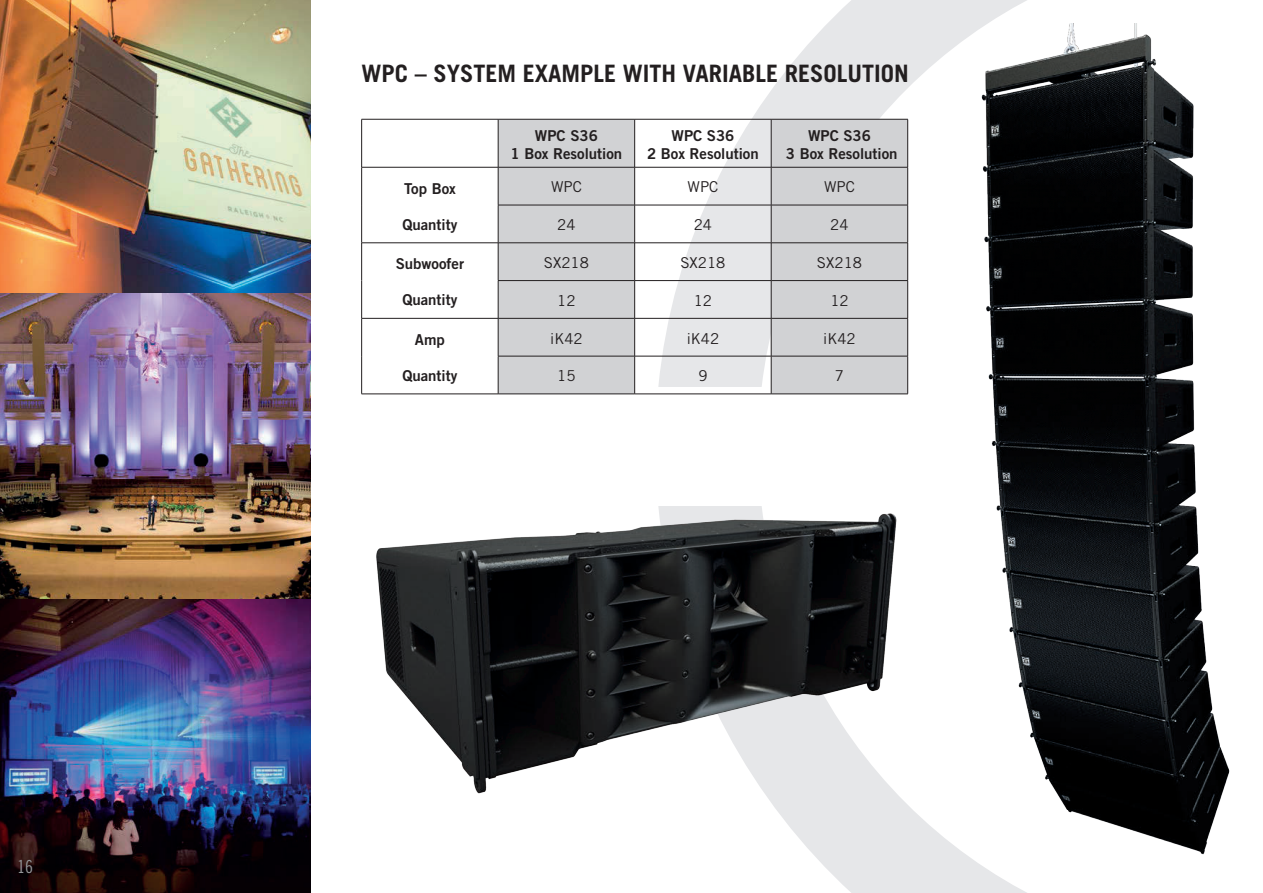
<style>
.page{position:relative;width:1263px;height:893px;background:#fff}
.page>*{position:absolute;margin:0;border:0;box-sizing:border-box;transform-origin:0 0}
.t1{font:700 24px "Trade Gothic";color:#231f20}
.t2{font:18px "Trade Gothic Cond Eighteen";color:#939598}
.t3{font:15px/18px "Trade Gothic Bold Two";color:#231f20;text-align:center}
.t4{font:15px "Trade Gothic";color:#231f20}
</style>
<div class="page">
<svg style="left:658px;top:0;width:479px;height:387px"></svg>
<svg style="left:770px;top:801px;width:257px;height:92px;fill:#e6e7e9"></svg>
<svg style="left:499px;top:120px;width:408px;height:274px;background:#d9dadc"></svg>
<hr style="left:361px;top:119px;width:137px;height:1px;background:#231f20">
<hr style="left:361px;top:119px;width:1px;height:48px;background:#231f20">
<hr style="left:498px;top:119px;width:137px;height:1px;background:#231f20">
<hr style="left:498px;top:119px;width:1px;height:48px;background:#231f20">
<hr style="left:635px;top:119px;width:136px;height:1px;background:#231f20">
<hr style="left:634px;top:119px;width:1px;height:48px;background:#231f20">
<hr style="left:771px;top:119px;width:137px;height:1px;background:#231f20">
<hr style="left:771px;top:119px;width:1px;height:48px;background:#231f20">
<hr style="left:907px;top:119px;width:1px;height:48px;background:#231f20">
<hr style="left:361px;top:167px;width:137px;height:1px;background:#231f20">
<hr style="left:361px;top:167px;width:1px;height:38px;background:#231f20">
<hr style="left:498px;top:167px;width:137px;height:1px;background:#231f20">
<hr style="left:498px;top:167px;width:1px;height:38px;background:#231f20">
<hr style="left:635px;top:167px;width:136px;height:1px;background:#231f20">
<hr style="left:634px;top:167px;width:1px;height:38px;background:#231f20">
<hr style="left:771px;top:167px;width:137px;height:1px;background:#231f20">
<hr style="left:771px;top:167px;width:1px;height:38px;background:#231f20">
<hr style="left:907px;top:167px;width:1px;height:38px;background:#231f20">
<hr style="left:361px;top:205px;width:1px;height:38px;background:#231f20">
<hr style="left:498px;top:205px;width:137px;height:1px;background:#231f20">
<hr style="left:498px;top:205px;width:1px;height:38px;background:#231f20">
<hr style="left:635px;top:205px;width:136px;height:1px;background:#231f20">
<hr style="left:634px;top:205px;width:1px;height:38px;background:#231f20">
<hr style="left:771px;top:205px;width:137px;height:1px;background:#231f20">
<hr style="left:771px;top:205px;width:1px;height:38px;background:#231f20">
<hr style="left:907px;top:205px;width:1px;height:38px;background:#231f20">
<hr style="left:361px;top:243px;width:137px;height:1px;background:#231f20">
<hr style="left:361px;top:243px;width:1px;height:38px;background:#231f20">
<hr style="left:498px;top:243px;width:137px;height:1px;background:#231f20">
<hr style="left:498px;top:243px;width:1px;height:37px;background:#231f20">
<hr style="left:635px;top:243px;width:136px;height:1px;background:#231f20">
<hr style="left:634px;top:243px;width:1px;height:37px;background:#231f20">
<hr style="left:771px;top:243px;width:137px;height:1px;background:#231f20">
<hr style="left:771px;top:243px;width:1px;height:37px;background:#231f20">
<hr style="left:907px;top:243px;width:1px;height:37px;background:#231f20">
<hr style="left:361px;top:281px;width:1px;height:37px;background:#231f20">
<hr style="left:498px;top:280px;width:137px;height:1px;background:#231f20">
<hr style="left:498px;top:281px;width:1px;height:37px;background:#231f20">
<hr style="left:635px;top:280px;width:136px;height:1px;background:#231f20">
<hr style="left:634px;top:281px;width:1px;height:37px;background:#231f20">
<hr style="left:771px;top:280px;width:137px;height:1px;background:#231f20">
<hr style="left:771px;top:281px;width:1px;height:37px;background:#231f20">
<hr style="left:907px;top:281px;width:1px;height:37px;background:#231f20">
<hr style="left:361px;top:318px;width:137px;height:1px;background:#231f20">
<hr style="left:361px;top:319px;width:1px;height:37px;background:#231f20">
<hr style="left:498px;top:318px;width:137px;height:1px;background:#231f20">
<hr style="left:498px;top:319px;width:1px;height:37px;background:#231f20">
<hr style="left:635px;top:318px;width:136px;height:1px;background:#231f20">
<hr style="left:634px;top:319px;width:1px;height:37px;background:#231f20">
<hr style="left:771px;top:318px;width:137px;height:1px;background:#231f20">
<hr style="left:771px;top:319px;width:1px;height:37px;background:#231f20">
<hr style="left:907px;top:319px;width:1px;height:37px;background:#231f20">
<hr style="left:361px;top:356px;width:1px;height:38px;background:#231f20">
<hr style="left:498px;top:356px;width:137px;height:1px;background:#231f20">
<hr style="left:498px;top:356px;width:1px;height:38px;background:#231f20">
<hr style="left:635px;top:356px;width:136px;height:1px;background:#231f20">
<hr style="left:634px;top:356px;width:1px;height:38px;background:#231f20">
<hr style="left:771px;top:356px;width:137px;height:1px;background:#231f20">
<hr style="left:771px;top:356px;width:1px;height:38px;background:#231f20">
<hr style="left:907px;top:356px;width:1px;height:38px;background:#231f20">
<hr style="left:361px;top:394px;width:137px;height:1px;background:#231f20">
<hr style="left:498px;top:394px;width:137px;height:1px;background:#231f20">
<hr style="left:635px;top:394px;width:136px;height:1px;background:#231f20">
<hr style="left:771px;top:394px;width:137px;height:1px;background:#231f20">
<img style="left:0;top:0;width:310px;height:893px">
<img style="left:376px;top:506px;width:528px;height:295px">
<img style="left:912px;top:24px;width:318px;height:845px">
<p class="t2" style="left:17px;top:856px;width:17px">16</p>
<h1 class="t1" style="left:361px;top:59px;width:549px">WPC – SYSTEM EXAMPLE WITH VARIABLE RESOLUTION</h1>
<p class="t3" style="left:404px;top:179px;width:53px">Top Box</p>
<p class="t3" style="left:402px;top:215px;width:57px">Quantity</p>
<p class="t3" style="left:396px;top:254px;width:70px">Subwoofer</p>
<p class="t3" style="left:402px;top:290px;width:57px">Quantity</p>
<p class="t3" style="left:415px;top:330px;width:31px">Amp</p>
<p class="t3" style="left:402px;top:366px;width:57px">Quantity</p>
<p class="t3" style="left:511px;top:126px;width:113px">WPC S36<br>1 Box Resolution</p>
<p class="t3" style="left:647px;top:126px;width:113px">WPC S36<br>2 Box Resolution</p>
<p class="t3" style="left:786px;top:126px;width:113px">WPC S36<br>3 Box Resolution</p>
<p class="t4" style="left:551px;top:178px;width:32px">WPC</p>
<p class="t4" style="left:687px;top:178px;width:32px">WPC</p>
<p class="t4" style="left:824px;top:178px;width:32px">WPC</p>
<p class="t4" style="left:557px;top:216px;width:20px">24</p>
<p class="t4" style="left:694px;top:216px;width:20px">24</p>
<p class="t4" style="left:830px;top:216px;width:20px">24</p>
<p class="t4" style="left:544px;top:254px;width:46px">SX218</p>
<p class="t4" style="left:680px;top:254px;width:46px">SX218</p>
<p class="t4" style="left:817px;top:254px;width:46px">SX218</p>
<p class="t4" style="left:557px;top:291px;width:20px">12</p>
<p class="t4" style="left:694px;top:291px;width:20px">12</p>
<p class="t4" style="left:830px;top:291px;width:20px">12</p>
<p class="t4" style="left:550px;top:329px;width:34px">iK42</p>
<p class="t4" style="left:687px;top:329px;width:34px">iK42</p>
<p class="t4" style="left:823px;top:329px;width:34px">iK42</p>
<p class="t4" style="left:557px;top:367px;width:20px">15</p>
<p class="t4" style="left:698px;top:367px;width:11px">9</p>
<p class="t4" style="left:835px;top:367px;width:11px">7</p>
</div>
